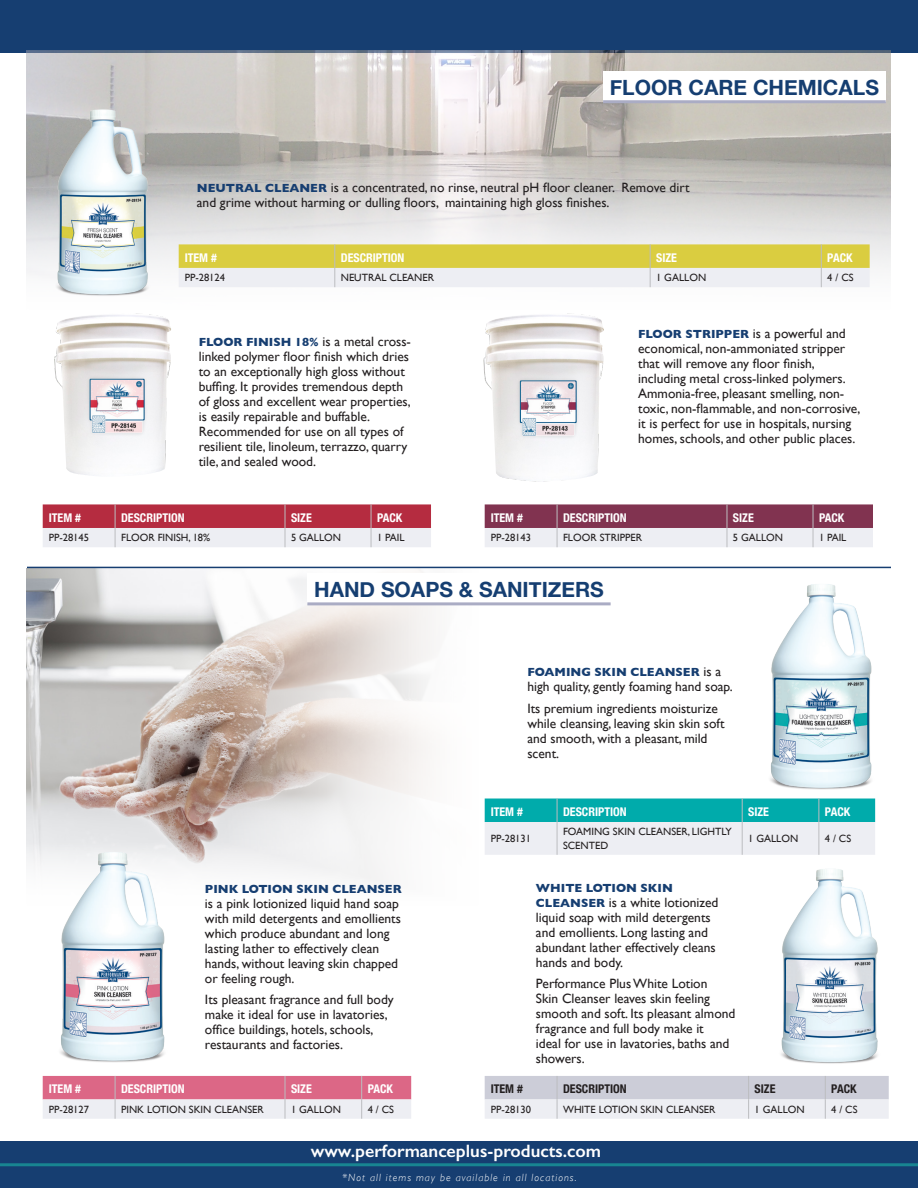
<style>
.page{position:relative;width:918px;height:1188px;background:#fff}
.page>*{position:absolute;margin:0;border:0;box-sizing:border-box;transform-origin:0 0}
.Sub_Header_14pt_Colo{font:700 21px "Helvetica Neue";color:#153e71}
.t1{font:600 18px "Gill Sans";color:#fff}
.Body_copy_9pt{font:13.5px/15px "Gill Sans";color:#231f20}
.t2{font:700 condensed 12px "Helvetica Neue";color:#fff}
.Body_copy_9pt-2{font:700 12px "Gill Sans";color:#163e71}
.t3{font:700 condensed 12px "Helvetica Neue";color:#231f20}
.Table_Text{font:10.5px/13.5px "Gill Sans";color:#231f20}
.t4{font:italic 300 10.5px "Gill Sans";letter-spacing:.1em;color:#fff}
.s1{font-weight:700;font-size:12px;color:#163e71}
.s2{font-weight:400;font-size:13.5px;color:#231f20}
</style>
<div class="page">
<svg style="left:0;top:1142px;width:918px;height:46px;background:#164273"></svg>
<div style="left:0;top:0;width:918px;height:52px;background:#163e71"></div>
<img style="left:26px;top:51px;width:865px;height:237px">
<img style="left:54px;top:105px;width:97px;height:191px">
<svg style="left:179px;top:244px;width:691px;height:43px;background:#e2db91"></svg>
<img style="left:483px;top:313px;width:121px;height:168px">
<img style="left:54px;top:313px;width:117px;height:163px">
<svg style="left:43px;top:504px;width:388px;height:43px;background:#ce8491"></svg>
<svg style="left:485px;top:504px;width:388px;height:43px;background:#b2889a"></svg>
<div style="left:603px;top:71px;width:283px;height:31px;background:#fff"></div>
<hr style="left:603px;top:100px;width:283px;height:3px;background:#aaacc4">
<img style="left:26px;top:568px;width:470px;height:315px">
<div style="left:307px;top:573px;width:304px;height:31px;background:#fff"></div>
<hr style="left:307px;top:602px;width:304px;height:3px;background:#aaacc4">
<hr style="left:27px;top:567px;width:864px;height:1px;background:#163e71">
<svg style="left:485px;top:799px;width:390px;height:56px;background:#8bd2d5"></svg>
<hr style="left:557px;top:822px;width:1px;height:33px;background:#bcbdc0">
<hr style="left:742px;top:822px;width:1px;height:33px;background:#bcbdc0">
<hr style="left:819px;top:822px;width:1px;height:33px;background:#bcbdc0">
<img style="left:770px;top:584px;width:102px;height:206px">
<svg style="left:485px;top:1076px;width:404px;height:43px;background:#dadbe3"></svg>
<img style="left:781px;top:869px;width:97px;height:195px">
<svg style="left:43px;top:1076px;width:368px;height:43px;background:#e3a5b8"></svg>
<img style="left:58px;top:848px;width:109px;height:214px">
<p class="Sub_Header_14pt_Colo" style="left:610px;top:71px;width:271px">FLOOR CARE CHEMICALS</p>
<p class="Body_copy_9pt" style="left:197px;top:180px;width:494px"><span class="s1">NEUTRAL CLEANER</span> is a concentrated, no rinse, neutral pH floor cleaner. Remove dirt and grime without harming or dulling floors, maintaining high gloss finishes.</p>
<p class="t2" style="left:185px;top:248px;width:34px">ITEM #</p>
<p class="t2" style="left:341px;top:248px;width:65px">DESCRIPTION</p>
<p class="t2" style="left:656px;top:248px;width:22px">SIZE</p>
<p class="t2" style="left:827px;top:248px;width:27px">PACK</p>
<p class="Table_Text" style="left:185px;top:271px;width:42px">PP-28124</p>
<p class="Table_Text" style="left:341px;top:271px;width:95px">NEUTRAL CLEANER</p>
<p class="Table_Text" style="left:656px;top:271px;width:52px">1 GALLON</p>
<p class="Table_Text" style="left:827px;top:271px;width:28px">4 / CS</p>
<p class="Body_copy_9pt-2" style="left:199px;top:333px;width:214px">FLOOR FINISH 18% <span class="s2">is a metal cross-</span></p>
<p class="Body_copy_9pt" style="left:199px;top:349px;width:213px">linked polymer floor finish which dries to an exceptionally high gloss without buffing. It provides tremendous depth of gloss and excellent wear properties, is easily repairable and buffable.<br>Recommended for use on all types of resilient tile, linoleum, terrazzo, quarry tile, and sealed wood.</p>
<p class="t2" style="left:49px;top:508px;width:34px">ITEM #</p>
<p class="t2" style="left:121px;top:508px;width:65px">DESCRIPTION</p>
<p class="t2" style="left:291px;top:508px;width:22px">SIZE</p>
<p class="t2" style="left:377px;top:508px;width:27px">PACK</p>
<p class="Table_Text" style="left:49px;top:531px;width:42px">PP-28145</p>
<p class="Table_Text" style="left:121px;top:531px;width:91px">FLOOR FINISH, 18%</p>
<p class="Table_Text" style="left:291px;top:531px;width:52px">5 GALLON</p>
<p class="Table_Text" style="left:377px;top:531px;width:29px">1 PAIL</p>
<p class="Body_copy_9pt" style="left:638px;top:326px;width:224px"><span class="s1">FLOOR STRIPPER</span> is a powerful and economical, non-ammoniated stripper that will remove any floor finish, including metal cross-linked polymers.<br>Ammonia-free, pleasant smelling, non&shy;toxic, non-flammable, and non-corrosive, it is perfect for use in hospitals, nursing homes, schools, and other public places.</p>
<p class="t2" style="left:491px;top:508px;width:34px">ITEM #</p>
<p class="t2" style="left:563px;top:508px;width:65px">DESCRIPTION</p>
<p class="t2" style="left:733px;top:508px;width:22px">SIZE</p>
<p class="t2" style="left:819px;top:508px;width:27px">PACK</p>
<p class="Table_Text" style="left:491px;top:531px;width:42px">PP-28143</p>
<p class="Table_Text" style="left:563px;top:531px;width:81px">FLOOR STRIPPER</p>
<p class="Table_Text" style="left:733px;top:531px;width:52px">5 GALLON</p>
<p class="Table_Text" style="left:819px;top:531px;width:29px">1 PAIL</p>
<p class="Sub_Header_14pt_Colo" style="left:314px;top:573px;width:291px">HAND SOAPS &amp; SANITIZERS</p>
<p class="Body_copy_9pt-2" style="left:527px;top:663px;width:195px">FOAMING SKIN CLEANSER <span class="s2">is a</span></p>
<p class="Body_copy_9pt" style="left:527px;top:679px;width:207px">high quality, gently foaming hand soap.</p>
<p class="Body_copy_9pt" style="left:527px;top:701px;width:199px">Its premium ingredients moisturize while cleansing, leaving skin skin soft and smooth, with a pleasant, mild scent.</p>
<p class="Body_copy_9pt-2" style="left:205px;top:879px;width:198px">PINK LOTION SKIN CLEANSER</p>
<p class="Body_copy_9pt" style="left:205px;top:895px;width:197px">is a pink lotionized liquid hand soap with mild detergents and emollients which produce abundant and long lasting lather to effectively clean hands, without leaving skin chapped or feeling rough.</p>
<p class="Body_copy_9pt" style="left:205px;top:992px;width:190px">Its pleasant fragrance and full body make it ideal for use in lavatories, office buildings, hotels, schools, restaurants and factories.</p>
<p class="t2" style="left:49px;top:1079px;width:34px">ITEM #</p>
<p class="t2" style="left:121px;top:1079px;width:65px">DESCRIPTION</p>
<p class="t2" style="left:291px;top:1079px;width:22px">SIZE</p>
<p class="t2" style="left:368px;top:1079px;width:27px">PACK</p>
<p class="Table_Text" style="left:49px;top:1102px;width:42px">PP-28127</p>
<p class="Table_Text" style="left:121px;top:1102px;width:144px">PINK LOTION SKIN CLEANSER</p>
<p class="Table_Text" style="left:291px;top:1102px;width:52px">1 GALLON</p>
<p class="Table_Text" style="left:368px;top:1102px;width:28px">4 / CS</p>
<p class="t2" style="left:491px;top:802px;width:34px">ITEM #</p>
<p class="t2" style="left:563px;top:802px;width:65px">DESCRIPTION</p>
<p class="t2" style="left:748px;top:802px;width:22px">SIZE</p>
<p class="t2" style="left:825px;top:802px;width:27px">PACK</p>
<p class="Table_Text" style="left:491px;top:832px;width:42px">PP-28131</p>
<p class="Table_Text" style="left:563px;top:825px;width:170px">FOAMING SKIN CLEANSER, LIGHTLY<br>SCENTED</p>
<p class="Table_Text" style="left:748px;top:832px;width:52px">1 GALLON</p>
<p class="Table_Text" style="left:825px;top:832px;width:28px">4 / CS</p>
<p class="Body_copy_9pt-2" style="left:536px;top:878px;width:138px">WHITE LOTION SKIN</p>
<p class="Body_copy_9pt" style="left:536px;top:894px;width:184px"><span class="s1">CLEANSER</span> is a white lotionized liquid soap with mild detergents and emollients. Long lasting and abundant lather effectively cleans hands and body.</p>
<p class="Body_copy_9pt" style="left:536px;top:976px;width:201px">Performance Plus White Lotion<br>Skin Cleanser leaves skin feeling smooth and soft. Its pleasant almond fragrance and full body make it<br>ideal for use in lavatories, baths and showers.</p>
<p class="t3" style="left:491px;top:1079px;width:34px">ITEM #</p>
<p class="t3" style="left:563px;top:1079px;width:65px">DESCRIPTION</p>
<p class="t3" style="left:755px;top:1079px;width:22px">SIZE</p>
<p class="t3" style="left:831px;top:1079px;width:27px">PACK</p>
<p class="Table_Text" style="left:491px;top:1102px;width:42px">PP-28130</p>
<p class="Table_Text" style="left:563px;top:1102px;width:154px">WHITE LOTION SKIN CLEANSER</p>
<p class="Table_Text" style="left:755px;top:1102px;width:52px">1 GALLON</p>
<p class="Table_Text" style="left:831px;top:1102px;width:28px">4 / CS</p>
<h2 class="t1" style="left:311px;top:1140px;width:292px">www.performanceplus-products.com</h2>
<p class="t4" style="left:342px;top:1172px;width:236px">*Not all items may be available in all locations.</p>
</div>
